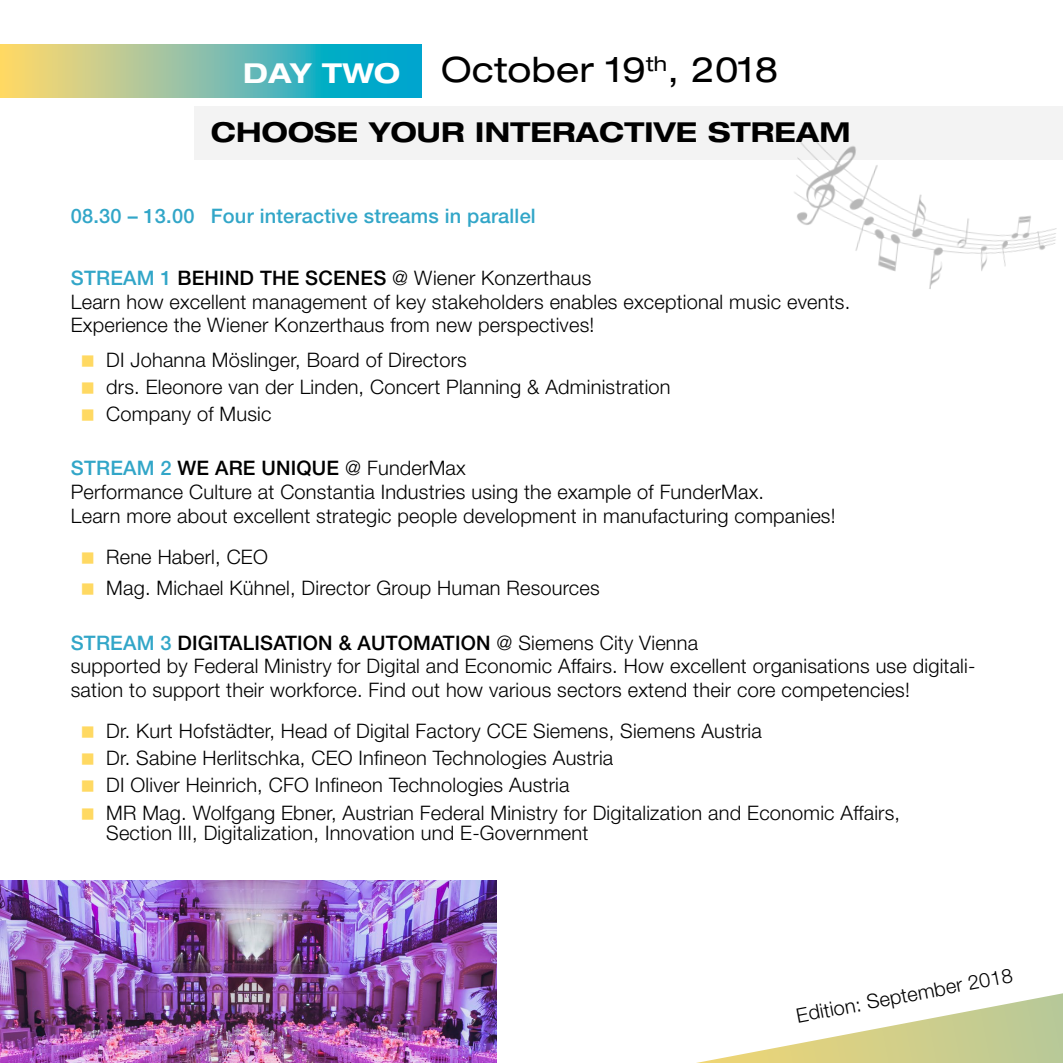
<style>
.page{position:relative;width:1063px;height:1063px;background:#fff}
.page>*{position:absolute;margin:0;border:0;box-sizing:border-box;transform-origin:0 0}
.t1{font:expanded 35px "Helvetica Neue LT Std";letter-spacing:.01em;color:#000}
.t2{font:700 expanded 27.5px "Helvetica Neue LT Std";letter-spacing:.01em;color:#000}
.t3{font:300 20px/23.8px "Helvetica Neue LT Std";letter-spacing:.01em;color:#000}
.t4{font:500 20px "Helvetica Neue LT Std";letter-spacing:.01em;color:#32a6c8}
.s1{font-weight:700;font-size:27.5px;color:#fff}
.s2{font-weight:500;color:#32a6c8}
.s3{font-weight:500}
</style>
<div class="page">
<img style="left:0;top:881px;width:496px;height:182px">
<svg style="left:696px;top:993px;width:367px;height:70px"></svg>
<hr style="left:0;top:108px;width:1px;height:53px;background:#e3e3e3">
<hr style="left:0;top:881px;width:1px;height:53px;background:#e3e3e3">
<div style="left:195px;top:106px;width:868px;height:53px;background:#f3f3f3"></div>
<svg style="left:0;top:44px;width:422px;height:53px;background:#78bda6"></svg>
<img style="left:780px;top:125px;width:283px;height:164px">
<h1 class="t1" style="left:243px;top:49px;width:536px"><span class="s1">DAY TWO</span> October 19<sup>th</sup>, 2018</h1>
<h2 class="t2" style="left:211px;top:115px;width:641px">CHOOSE YOUR INTERACTIVE STREAM</h2>
<p class="t4" style="left:71px;top:204px;width:466px">08.30 – 13.00 Four interactive streams in parallel</p>
<p class="t3" style="left:71px;top:266px;width:781px"><span class="s2">STREAM 1</span> <span class="s3">BEHIND THE SCENES</span> @ Wiener Konzerthaus<br>Learn how excellent management of key stakeholders enables exceptional music events.<br>Experience the Wiener Konzerthaus from new perspectives!</p>
<p class="t3" style="left:106px;top:346px;width:566px;line-height:27px">DI Johanna Möslinger, Board of Directors<br>drs. Eleonore van der Linden, Concert Planning &amp; Administration<br>Company of Music</p>
<p class="t3" style="left:71px;top:456px;width:766px"><span class="s2">STREAM 2</span> <span class="s3">WE ARE UNIQUE</span> @ FunderMax<br>Performance Culture at Constantia Industries using the example of FunderMax.<br>Learn more about excellent strategic people development in manufacturing companies!</p>
<p class="t3" style="left:106px;top:541px;width:495px;line-height:30.8px">Rene Haberl, CEO<br>Mag. Michael Kühnel, Director Group Human Resources</p>
<p class="t3" style="left:71px;top:630px;width:906px"><span class="s2">STREAM 3</span> <span class="s3">DIGITALISATION &amp; AUTOMATION</span> @ Siemens City Vienna<br>supported by Federal Ministry for Digital and Economic Affairs. How excellent organisations use digitali&shy;sation to support their workforce. Find out how various sectors extend their core competencies!</p>
<p class="t3" style="left:106px;top:717px;width:795px;line-height:27px">Dr. Kurt Hofstädter, Head of Digital Factory CCE Siemens, Siemens Austria<br>Dr. Sabine Herlitschka, CEO Infineon Technologies Austria<br>DI Oliver Heinrich, CFO Infineon Technologies Austria<br>MR Mag. Wolfgang Ebner, Austrian Federal Ministry for Digitalization and Economic Affairs,</p>
<p class="t3" style="left:106px;top:820px;width:484px">Section III, Digitalization, Innovation und E-Government</p>
<p class="t3" style="left:794px;top:1004px;width:221px;rotate:-11deg">Edition: September 2018</p>
</div>
